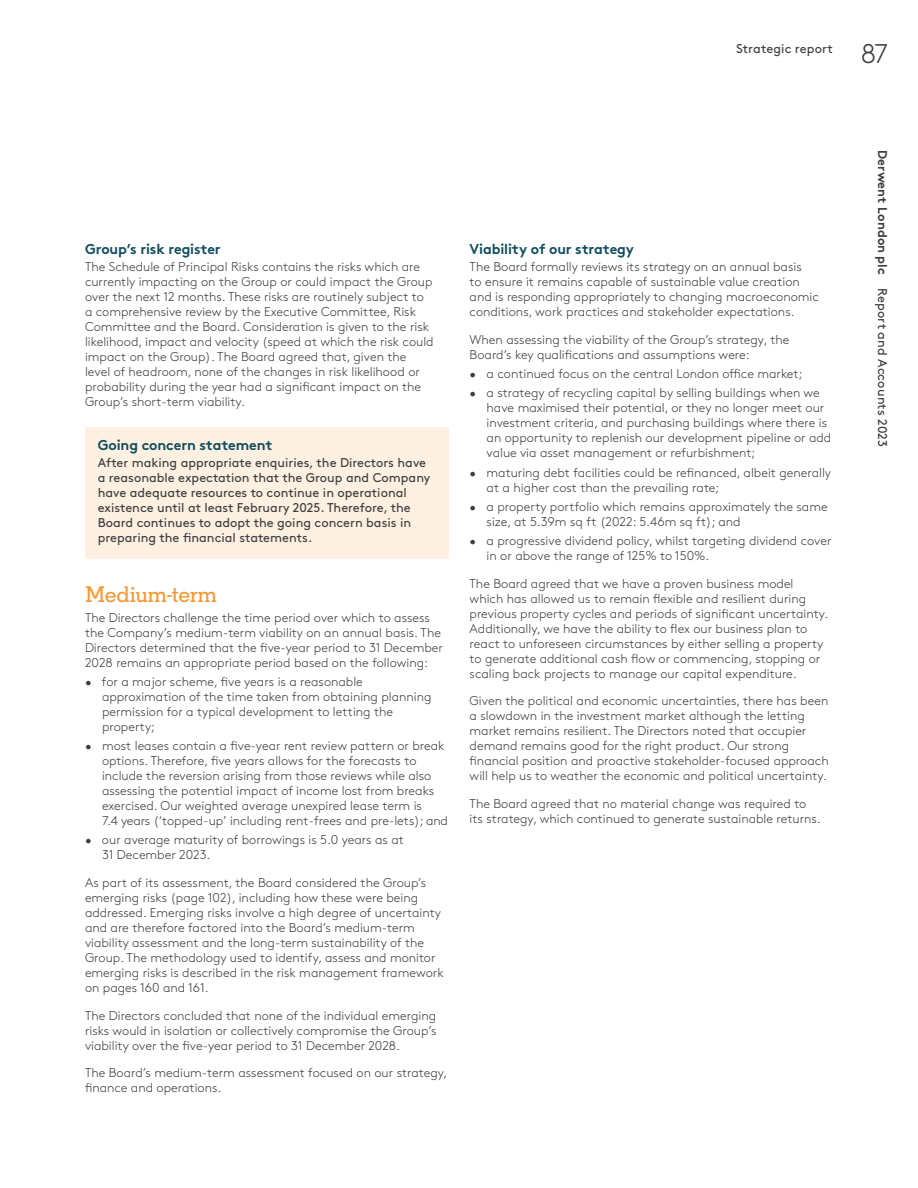
<style>
.page{position:relative;width:918px;height:1188px;background:#fff}
.page>*{position:absolute;margin:0;border:0;box-sizing:border-box;transform-origin:0 0}
.t1{font:500 22.5px "Regular SLAB";color:#f59831}
.t2{font:700 14.25px "Brown Std";letter-spacing:-.01em;color:#124e5e}
.t3{font:300 12.75px/15px "Brown Std";color:#3e3e3f}
.t4{font:12.75px/15px "Brown Std";color:#3e3e3f}
.s1{font-weight:300;font-size:27px}
.s2{font-weight:700}
</style>
<div class="page">
<div style="left:85px;top:427px;width:363px;height:131px;background:#fef1e1"></div>
<p class="t4" style="left:736px;top:43px;width:153px">Strategic report <span class="s1">87</span></p>
<p class="t2" style="left:85px;top:244px;width:137px">Group’s risk register</p>
<p class="t3" style="left:85px;top:261px;width:350px">The Schedule of Principal Risks contains the risks which are currently impacting on the Group or could impact the Group over the next 12 months. These risks are routinely subject to a comprehensive review by the Executive Committee, Risk Committee and the Board. Consideration is given to the risk likelihood, impact and velocity (speed at which the risk could impact on the Group). The Board agreed that, given the level of headroom, none of the changes in risk likelihood or probability during the year had a significant impact on the Group’s short-term viability.</p>
<p class="t2" style="left:98px;top:440px;width:176px">Going concern statement</p>
<p class="t4" style="left:98px;top:457px;width:334px">After making appropriate enquiries, the Directors have a reasonable expectation that the Group and Company have adequate resources to continue in operational existence until at least February 2025. Therefore, the Board continues to adopt the going concern basis in preparing the financial statements.</p>
<h1 class="t1" style="left:85px;top:586px;width:134px">Medium-term</h1>
<p class="t3" style="left:85px;top:611px;width:360px">The Directors challenge the time period over which to assess the Company’s medium-term viability on an annual basis. The Directors determined that the five-year period to 31 December 2028 remains an appropriate period based on the following:</p>
<p class="t3" style="left:102px;top:675px;width:331px;text-indent:-17px">• for a major scheme, five years is a reasonable approximation of the time taken from obtaining planning permission for a typical development to letting the property;</p>
<p class="t3" style="left:102px;top:739px;width:348px;text-indent:-17px">• most leases contain a five-year rent review pattern or break options. Therefore, five years allows for the forecasts to include the reversion arising from those reviews while also assessing the potential impact of income lost from breaks exercised. Our weighted average unexpired lease term is<br>7.4 years (‘topped-up’ including rent-frees and pre-lets); and</p>
<p class="t3" style="left:102px;top:834px;width:303px;text-indent:-17px">• our average maturity of borrowings is 5.0 years as at<br>31 December 2023.</p>
<p class="t3" style="left:85px;top:876px;width:360px">As part of its assessment, the Board considered the Group’s emerging risks (page 102), including how these were being addressed. Emerging risks involve a high degree of uncertainty and are therefore factored into the Board’s medium-term viability assessment and the long-term sustainability of the Group. The methodology used to identify, assess and monitor emerging risks is described in the risk management framework on pages 160 and 161.</p>
<p class="t3" style="left:85px;top:1009px;width:353px;text-align:justify">The Directors concluded that none of the individual emerging risks would in isolation or collectively compromise the Group’s viability over the five-year period to 31 December 2028.</p>
<p class="t3" style="left:85px;top:1067px;width:364px">The Board’s medium-term assessment focused on our strategy, finance and operations.</p>
<p class="t2" style="left:470px;top:244px;width:166px">Viability of our strategy</p>
<p class="t3" style="left:470px;top:261px;width:351px">The Board formally reviews its strategy on an annual basis<br>to ensure it remains capable of sustainable value creation and is responding appropriately to changing macroeconomic conditions, work practices and stakeholder expectations.</p>
<p class="t3" style="left:470px;top:333px;width:321px">When assessing the viability of the Group’s strategy, the<br>Board’s key qualifications and assumptions were:</p>
<p class="t3" style="left:470px;top:368px;width:334px">• a continued focus on the central London office market;</p>
<p class="t3" style="left:487px;top:387px;width:346px;text-indent:-17px">• a strategy of recycling capital by selling buildings when we have maximised their potential, or they no longer meet our investment criteria, and purchasing buildings where there is an opportunity to replenish our development pipeline or add value via asset management or refurbishment;</p>
<p class="t3" style="left:487px;top:466px;width:346px;text-indent:-17px">• maturing debt facilities could be refinanced, albeit generally at a higher cost than the prevailing rate;</p>
<p class="t3" style="left:487px;top:500px;width:343px;text-indent:-17px">• a property portfolio which remains approximately the same size, at 5.39m sq ft (2022: 5.46m sq ft); and</p>
<p class="t3" style="left:487px;top:534px;width:346px;text-indent:-17px">• a progressive dividend policy, whilst targeting dividend cover in or above the range of 125% to 150%.</p>
<p class="t3" style="left:470px;top:577px;width:360px">The Board agreed that we have a proven business model which has allowed us to remain flexible and resilient during previous property cycles and periods of significant uncertainty.<br>Additionally, we have the ability to flex our business plan to react to unforeseen circumstances by either selling a property to generate additional cash flow or commencing, stopping or scaling back projects to manage our capital expenditure.</p>
<p class="t3" style="left:470px;top:695px;width:361px">Given the political and economic uncertainties, there has been a slowdown in the investment market although the letting market remains resilient. The Directors noted that occupier demand remains good for the right product. Our strong financial position and proactive stakeholder-focused approach will help us to weather the economic and political uncertainty.</p>
<p class="t3" style="left:470px;top:798px;width:353px">The Board agreed that no material change was required to its strategy, which continued to generate sustainable returns.</p>
<p class="t4" style="left:889px;top:150px;width:298px;rotate:90deg"><span class="s2">Derwent London plc</span> Report and Accounts 2023</p>
</div>
